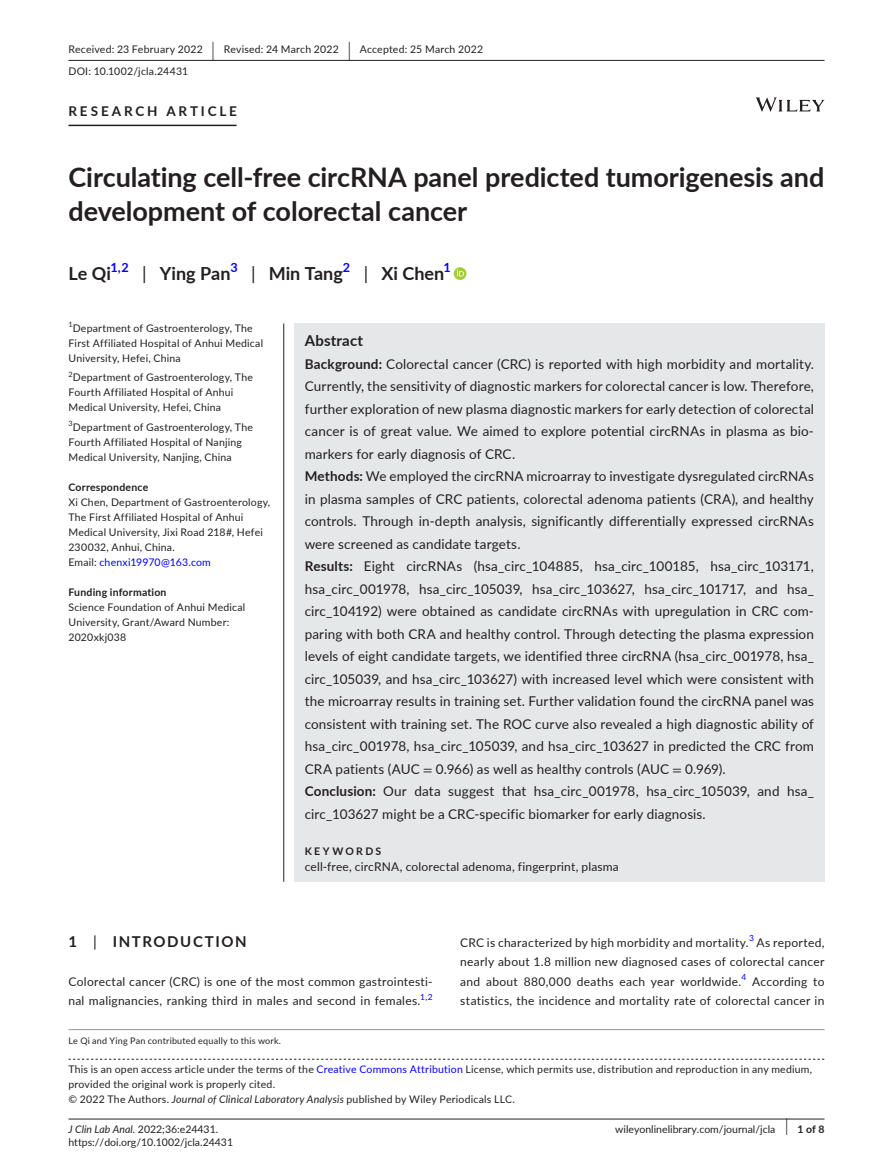
<style>
.page{position:relative;width:893px;height:1174px;background:#fff}
.page>*{position:absolute;margin:0;border:0;box-sizing:border-box;transform-origin:0 0}
.t1{font:700 27px/34.5px "Lato";color:#231f20}
.t2{font:700 18px "Lato";color:#231f20}
.t3{font:700 15px "Lato";letter-spacing:.1em;color:#231f20}
.t4{font:700 15px "Lato";letter-spacing:.015em;color:#231f20}
.t5{font:13.5px/22.5px "Lato";letter-spacing:.01em;color:#231f20}
.t6{font:700 13.5px "Lato";letter-spacing:.21em;color:#231f20}
.t7{font:700 12.6px "Lato";color:#00f}
.t8{font:12px/19.5px "Lato";letter-spacing:.025em;color:#231f20}
.t9{font:10.5px/15px "Lato";letter-spacing:.02em;color:#231f20}
.t10{font:10.5px "Lato";color:#231f20}
.t11{font:700 10.5px "Lato";letter-spacing:.02em;color:#231f20}
.t12{font:700 10.5px "Lato";letter-spacing:.22em;color:#231f20}
.t13{font:9px "Lato";letter-spacing:.025em;color:#231f20}
.t14{font:7.35px "Lato";color:#231f20}
.s1{font-size:19.65px}
.s2{font-weight:400}
.s3{color:#00f}
.s4{font-weight:700}
.s5{font-family:"STIX"}
.s6{font-style:italic}
.s7{font-weight:400;font-size:17.4px}
</style>
<div class="page">
<hr style="left:68px;top:1118px;width:756px;height:1px;background:#231f20">
<svg style="left:756px;top:97px;width:68px;height:15px"></svg>
<hr style="left:68px;top:60px;width:756px;height:1px;background:#231f20">
<hr style="left:68px;top:125px;width:169px;height:1px;background:#231f20">
<svg style="left:454px;top:267px;width:12px;height:13px"></svg>
<svg style="left:457px;top:269px;width:7px;height:7px"></svg>
<svg style="left:68px;top:1058px;width:756px;height:1px"></svg>
<hr style="left:68px;top:1029px;width:756px;height:1px;background:#939598">
<div style="left:294px;top:323px;width:530px;height:558px;background:#e6e7e9"></div>
<hr style="left:283px;top:323px;width:1px;height:558px;background:#231f20">
<p class="t9" style="left:68px;top:38px;width:416px;line-height:21.8px">Received: 23 February 2022 <span class="s1">|</span> Revised: 24 March 2022 <span class="s1">|</span> Accepted: 25 March 2022<br>DOI: 10.1002/jcla.24431</p>
<p class="t6" style="left:68px;top:101px;width:170px">RESEARCH ARTICLE</p>
<h1 class="t1" style="left:68px;top:159px;width:757px">Circulating cell-free circRNA panel predicted tumorigenesis and development of colorectal cancer</h1>
<h2 class="t2" style="left:68px;top:260px;width:44px">Le Qi</h2>
<p class="t7" style="left:110px;top:258px;width:20px">1,2</p>
<h2 class="t2" style="left:142px;top:260px;width:90px"><span class="s2">|</span> Ying Pan</h2>
<p class="t7" style="left:230px;top:258px;width:9px">3</p>
<h2 class="t2" style="left:251px;top:260px;width:93px"><span class="s2">|</span> Min Tang</h2>
<p class="t7" style="left:343px;top:258px;width:9px">2</p>
<h2 class="t2" style="left:364px;top:260px;width:82px"><span class="s2">|</span> Xi Chen</h2>
<p class="t7" style="left:443px;top:258px;width:9px">1</p>
<p class="t14" style="left:68px;top:319px;width:6px">1</p>
<p class="t9" style="left:68px;top:320px;width:196px;text-indent:4px">Department of Gastroenterology, The<br>First Affiliated Hospital of Anhui Medical<br>University, Hefei, China</p>
<p class="t14" style="left:68px;top:369px;width:6px">2</p>
<p class="t9" style="left:68px;top:370px;width:186px;text-indent:4px">Department of Gastroenterology, The<br>Fourth Affiliated Hospital of Anhui<br>Medical University, Hefei, China</p>
<p class="t9" style="left:68px;top:419px;width:186px"><sup>3</sup>Department of Gastroenterology, The<br>Fourth Affiliated Hospital of Nanjing<br>Medical University, Nanjing, China</p>
<p class="t11" style="left:68px;top:479px;width:81px">Correspondence</p>
<p class="t9" style="left:68px;top:494px;width:203px">Xi Chen, Department of Gastroenterology, The First Affiliated Hospital of Anhui Medical University, Jixi Road 218#, Hefei 230032, Anhui, China.<br>Email: <span class="s3">chenxi19970@163.com</span></p>
<p class="t11" style="left:68px;top:584px;width:100px">Funding information</p>
<p class="t9" style="left:68px;top:599px;width:178px">Science Foundation of Anhui Medical<br>University, Grant/Award Number:<br>2020xkj038</p>
<p class="t4" style="left:305px;top:329px;width:60px">Abstract</p>
<p class="t5" style="left:305px;top:352px;width:511px"><span class="s4">Background:</span> Colorectal cancer (CRC) is reported with high morbidity and mortality.<br>Currently, the sensitivity of diagnostic markers for colorectal cancer is low. Therefore, further exploration of new plasma diagnostic markers for early detection of colorectal cancer is of great value. We aimed to explore potential circRNAs in plasma as bio&shy;markers for early diagnosis of CRC.<br><span class="s4">Methods:</span> We employed the circRNA microarray to investigate dysregulated circRNAs in plasma samples of CRC patients, colorectal adenoma patients (CRA), and healthy controls. Through in-depth analysis, significantly differentially expressed circRNAs were screened as candidate targets.<br><span class="s4">Results:</span> Eight circRNAs (hsa_circ_104885, hsa_circ_100185, hsa_circ_103171, hsa_circ_001978, hsa_circ_105039, hsa_circ_103627, hsa_circ_101717, and hsa_ circ_104192) were obtained as candidate circRNAs with upregulation in CRC com&shy;paring with both CRA and healthy control. Through detecting the plasma expression levels of eight candidate targets, we identified three circRNA (hsa_circ_001978, hsa_ circ_105039, and hsa_circ_103627) with increased level which were consistent with the microarray results in training set. Further validation found the circRNA panel was consistent with training set. The ROC curve also revealed a high diagnostic ability of hsa_circ_001978, hsa_circ_105039, and hsa_circ_103627 in predicted the CRC from CRA patients (AUC <span class="s5">=</span> 0.966) as well as healthy controls (AUC <span class="s5">=</span> 0.969).<br><span class="s4">Conclusion:</span> Our data suggest that hsa_circ_001978, hsa_circ_105039, and hsa_ circ_103627 might be a CRC-specific biomarker for early diagnosis.</p>
<p class="t12" style="left:305px;top:843px;width:78px">KEYWORDS</p>
<p class="t8" style="left:305px;top:856px;width:316px">cell-free, circRNA, colorectal adenoma, fingerprint, plasma</p>
<p class="t3" style="left:68px;top:930px;width:180px">1 <span class="s2">|</span> INTRODUCTION</p>
<p class="t8" style="left:68px;top:971px;width:366px">Colorectal cancer (CRC) is one of the most common gastrointesti&shy;nal malignancies, ranking third in males and second in females.<sup>1,2</sup></p>
<p class="t13" style="left:68px;top:1033px;width:214px">Le Qi and Ying Pan contributed equally to this work.</p>
<p class="t8" style="left:460px;top:932px;width:366px;text-align:justify">CRC is characterized by high morbidity and mortality.<sup>3</sup> As reported, nearly about 1.8 million new diagnosed cases of colorectal cancer and about 880,000 deaths each year worldwide.<sup>4</sup> According to statistics, the incidence and mortality rate of colorectal cancer in</p>
<p class="t9" style="left:68px;top:1061px;width:745px">This is an open access article under the terms of the <span class="s3">Creative Commons Attribution</span> License, which permits use, distribution and reproduction in any medium, provided the original work is properly cited.<br>© 2022 The Authors. <span class="s6">Journal of Clinical Laboratory Analysis</span> published by Wiley Periodicals LLC.</p>
<p class="t10" style="left:68px;top:1121px;width:151px"><span class="s6">J Clin Lab Anal.</span> 2022;36:e24431.</p>
<p class="t11" style="left:786px;top:1121px;width:40px"><span class="s7">|</span> 1 of 8</p>
<p class="t10" style="left:68px;top:1135px;width:166px">https://doi.org/10.1002/jcla.24431</p>
<p class="t10" style="left:615px;top:1121px;width:162px">wileyonlinelibrary.com/journal/jcla</p>
</div>
